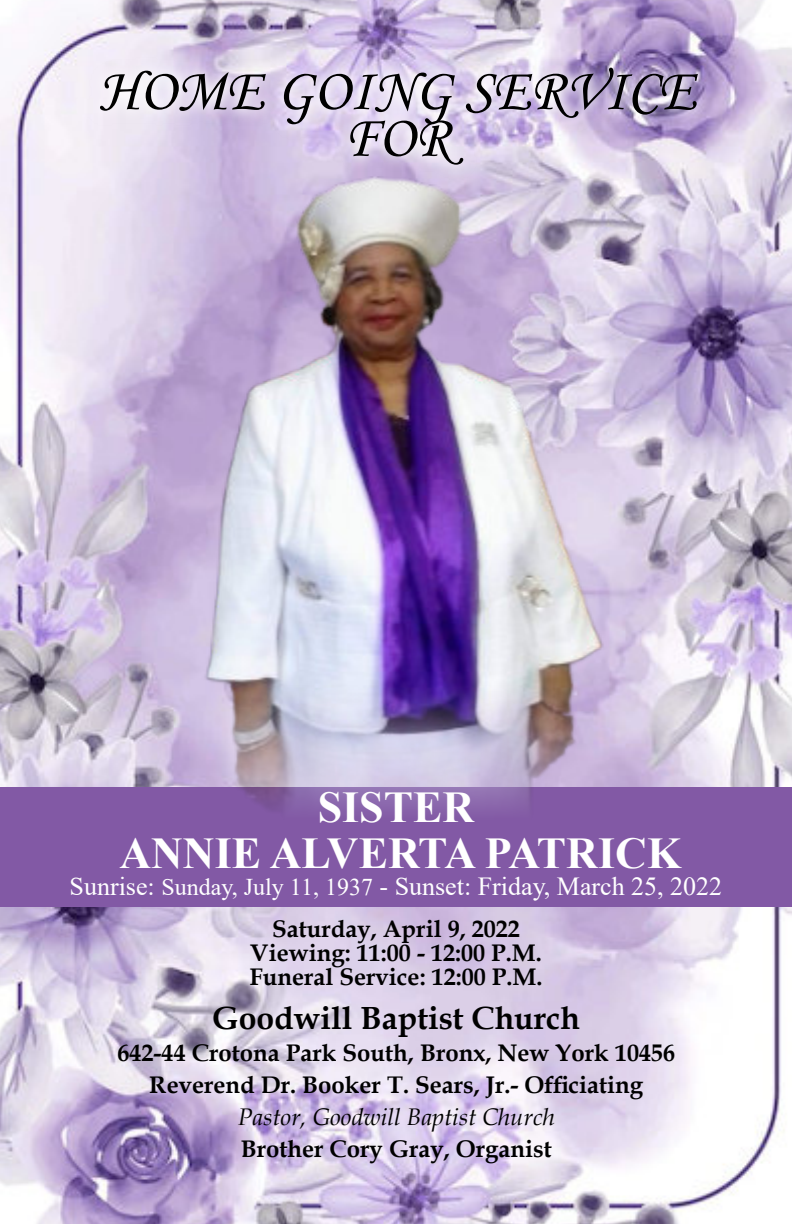
<style>
.page{position:relative;width:792px;height:1224px;background:#fff}
.page>*{position:absolute;margin:0;border:0;box-sizing:border-box;transform-origin:0 0}
.t1{font:60px/46.8px "Monotype Corsiva";color:#000;text-align:center}
.t2{font:700 44px/45.8px "Times New Roman";color:#fff;text-align:center}
.t3{font:700 32px "Book Antiqua";color:#000}
.t4{font:26px "Times New Roman";color:#fff}
.t5{font:700 24px/24px "Book Antiqua";color:#000;text-align:center}
.t6{font:italic 24px "Book Antiqua";color:#000}
.s1{font-size:24px}
</style>
<div class="page">
<img style="left:0;top:0;width:792px;height:1224px">
<div style="left:0;top:787px;width:792px;height:120px;background:#8259a5"></div>
<img style="left:203px;top:179px;width:404px;height:631px">
<img style="left:88px;top:55px;width:624px;height:124px">
<h1 class="t1" style="left:99px;top:73px;width:598px">HOME GOING SERVICE<br>FOR</h1>
<h2 class="t2" style="left:119px;top:789px;width:563px">SISTER<br>ANNIE ALVERTA PATRICK</h2>
<p class="t4" style="left:70px;top:877px;width:654px">Sunrise: <span class="s1">Sunday, July 11, 1937</span> - Sunset: Friday, March 25, 2022</p>
<p class="t5" style="left:249px;top:919px;width:295px">Saturday, April 9, 2022<br>Viewing: 11:00 - 12:00 P.M.<br>Funeral Service: 12:00 P.M.</p>
<h3 class="t3" style="left:212px;top:1005px;width:369px">Goodwill Baptist Church</h3>
<p class="t5" style="left:118px;top:1039px;width:559px;line-height:32px">642-44 Crotona Park South, Bronx, New York 10456<br>Reverend Dr. Booker T. Sears, Jr.- Officiating</p>
<p class="t6" style="left:238px;top:1107px;width:318px">Pastor, Goodwill Baptist Church</p>
<p class="t5" style="left:241px;top:1139px;width:313px">Brother Cory Gray, Organist</p>
</div>
